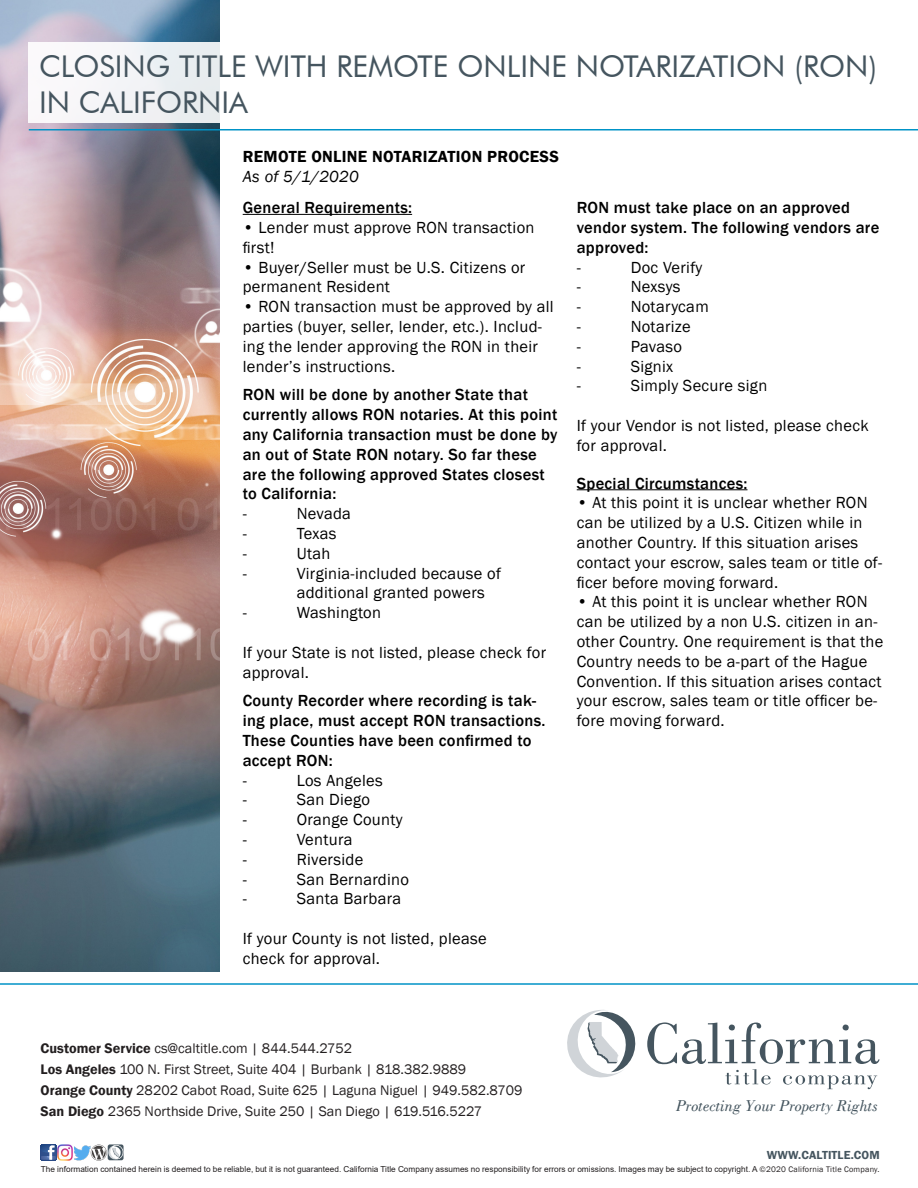
<style>
.page{position:relative;width:918px;height:1188px;background:#fff}
.page>*{position:absolute;margin:0;border:0;box-sizing:border-box;transform-origin:0 0}
.t1{font:30px "Futura BT";color:#45555f}
.t2{font:16.5px/19.8px "Franklin Gothic";letter-spacing:.02em;color:#000}
.t3{font:500 16.5px/19.8px "Franklin Gothic";letter-spacing:.02em;color:#000}
.t4{font:600 16.5px "Franklin Gothic";letter-spacing:.02em;color:#000}
.t5{font:16.5px "Capelli Italic SWFTE";color:#45555f}
.t6{font:italic 16.5px "Franklin Gothic";letter-spacing:.02em;color:#000}
.t7{font:14.25px "Franklin Gothic";color:#231f20}
.t8{font:600 12px "Franklin Gothic";letter-spacing:.01em;color:#45555f}
.t9{font:8.25px "Arial";letter-spacing:.005em;color:#231f20}
.s1{font-weight:600}
.s2{font-family:"Franklin Gothic"}
</style>
<div class="page">
<img style="left:0;top:0;width:220px;height:971px">
<div style="left:29px;top:43px;width:889px;height:80px;background:#fff"></div>
<hr style="left:29px;top:129px;width:889px;height:1px;background:#0093c7">
<svg style="left:647px;top:1022px;width:233px;height:67px"></svg>
<svg style="left:567px;top:1010px;width:69px;height:68px"></svg>
<svg style="left:41px;top:1144px;width:15px;height:16px"></svg>
<svg style="left:108px;top:1144px;width:16px;height:16px"></svg>
<img style="left:57px;top:1144px;width:33px;height:17px">
<svg style="left:91px;top:1145px;width:33px;height:16px"></svg>
<hr style="left:243px;top:214px;width:169px;height:1px;background:#000">
<hr style="left:577px;top:489px;width:170px;height:1px;background:#000">
<hr style="left:0;top:983px;width:918px;height:2px;background:#0093c7">
<p class="t1" style="left:39px;top:49px;width:840px">CLOSING TITLE WITH REMOTE ONLINE NOTARIZATION (RON)</p>
<p class="t1" style="left:39px;top:85px;width:210px">IN CALIFORNIA</p>
<p class="t4" style="left:243px;top:146px;width:318px">REMOTE ONLINE NOTARIZATION PROCESS</p>
<p class="t6" style="left:243px;top:166px;width:118px">As of 5/1/2020</p>
<p class="t3" style="left:243px;top:198px;width:171px">General Requirements:</p>
<p class="t2" style="left:243px;top:218px;width:293px">• Lender must approve RON transaction first!</p>
<p class="t2" style="left:243px;top:258px;width:284px">• Buyer/Seller must be U.S. Citizens or permanent Resident</p>
<p class="t2" style="left:243px;top:297px;width:312px">• RON transaction must be approved by all parties (buyer, seller, lender, etc.). Includ&shy;ing the lender approving the RON in their lender’s instructions.</p>
<p class="t3" style="left:243px;top:385px;width:316px">RON will be done by another State that currently allows RON notaries. At this point any California transaction must be done by an out of State RON notary. So far these are the following approved States closest to California:</p>
<p class="t2" style="left:243px;top:504px;width:6px">-</p>
<p class="t2" style="left:297px;top:504px;width:56px">Nevada</p>
<p class="t2" style="left:243px;top:524px;width:6px">-</p>
<p class="t2" style="left:297px;top:524px;width:41px">Texas</p>
<p class="t2" style="left:243px;top:544px;width:6px">-</p>
<p class="t2" style="left:297px;top:544px;width:35px">Utah</p>
<p class="t2" style="left:243px;top:564px;width:6px">-</p>
<p class="t2" style="left:297px;top:564px;width:206px">Virginia-included because of</p>
<p class="t2" style="left:297px;top:583px;width:190px">additional granted powers</p>
<p class="t2" style="left:243px;top:603px;width:6px">-</p>
<p class="t2" style="left:297px;top:603px;width:86px">Washington</p>
<p class="t2" style="left:243px;top:643px;width:305px">If your State is not listed, please check for approval.</p>
<p class="t3" style="left:243px;top:691px;width:304px">County Recorder where recording is tak&shy;ing place, must accept RON transactions.<br>These Counties have been confirmed to accept RON:</p>
<p class="t2" style="left:243px;top:771px;width:6px">-</p>
<p class="t2" style="left:297px;top:771px;width:88px">Los Angeles</p>
<p class="t2" style="left:243px;top:790px;width:6px">-</p>
<p class="t2" style="left:297px;top:790px;width:75px">San Diego</p>
<p class="t2" style="left:243px;top:810px;width:6px">-</p>
<p class="t2" style="left:297px;top:810px;width:108px">Orange County</p>
<p class="t2" style="left:243px;top:830px;width:6px">-</p>
<p class="t2" style="left:297px;top:830px;width:57px">Ventura</p>
<p class="t2" style="left:243px;top:850px;width:6px">-</p>
<p class="t2" style="left:297px;top:850px;width:68px">Riverside</p>
<p class="t2" style="left:243px;top:870px;width:6px">-</p>
<p class="t2" style="left:297px;top:870px;width:114px">San Bernardino</p>
<p class="t2" style="left:243px;top:889px;width:6px">-</p>
<p class="t2" style="left:297px;top:889px;width:106px">Santa Barbara</p>
<p class="t2" style="left:243px;top:929px;width:246px">If your County is not listed, please check for approval.</p>
<p class="t3" style="left:577px;top:198px;width:304px">RON must take place on an approved vendor system. The following vendors are approved:</p>
<p class="t2" style="left:577px;top:258px;width:6px">-</p>
<p class="t2" style="left:631px;top:258px;width:73px">Doc Verify</p>
<p class="t2" style="left:577px;top:277px;width:6px">-</p>
<p class="t2" style="left:631px;top:277px;width:51px">Nexsys</p>
<p class="t2" style="left:577px;top:297px;width:6px">-</p>
<p class="t2" style="left:631px;top:297px;width:80px">Notarycam</p>
<p class="t2" style="left:577px;top:317px;width:6px">-</p>
<p class="t2" style="left:631px;top:317px;width:62px">Notarize</p>
<p class="t2" style="left:577px;top:337px;width:6px">-</p>
<p class="t2" style="left:631px;top:337px;width:53px">Pavaso</p>
<p class="t2" style="left:577px;top:357px;width:6px">-</p>
<p class="t2" style="left:631px;top:357px;width:44px">Signix</p>
<p class="t2" style="left:577px;top:376px;width:6px">-</p>
<p class="t2" style="left:631px;top:376px;width:138px">Simply Secure sign</p>
<p class="t2" style="left:577px;top:416px;width:293px">If your Vendor is not listed, please check for approval.</p>
<p class="t3" style="left:577px;top:473px;width:172px">Special Circumstances:</p>
<p class="t2" style="left:577px;top:493px;width:307px">• At this point it is unclear whether RON can be utilized by a U.S. Citizen while in another Country. If this situation arises contact your escrow, sales team or title of&shy;ficer before moving forward.</p>
<p class="t2" style="left:577px;top:592px;width:308px">• At this point it is unclear whether RON can be utilized by a non U.S. citizen in an&shy;other Country. One requirement is that the Country needs to be a-part of the Hague Convention. If this situation arises contact your escrow, sales team or title officer be&shy;fore moving forward.</p>
<p class="t7" style="left:41px;top:1040px;width:313px"><span class="s1">Customer Service</span> cs@caltitle.com | 844.544.2752</p>
<p class="t7" style="left:41px;top:1061px;width:427px"><span class="s1">Los Angeles</span> 100 N. First Street, Suite 404 | Burbank | 818.382.9889</p>
<p class="t7" style="left:41px;top:1082px;width:483px"><span class="s1">Orange County</span> 28202 Cabot Road, Suite 625 | Laguna Niguel | 949.582.8709</p>
<p class="t7" style="left:41px;top:1103px;width:443px"><span class="s1">San Diego</span> 2365 Northside Drive, Suite 250 | San Diego | 619.516.5227</p>
<p class="t5" style="left:676px;top:1096px;width:203px">Protecting Your Property Rights</p>
<p class="t8" style="left:767px;top:1148px;width:114px">WWW.CALTITLE.COM</p>
<p class="t9" style="left:41px;top:1164px;width:840px">The information contained herein is deemed to be reliable, but it is not guaranteed. California Title Company assumes no responsibility for errors or omissions. Images may be subject to copyright. A <span class="s2">©2020 California Title Company.</span></p>
</div>
